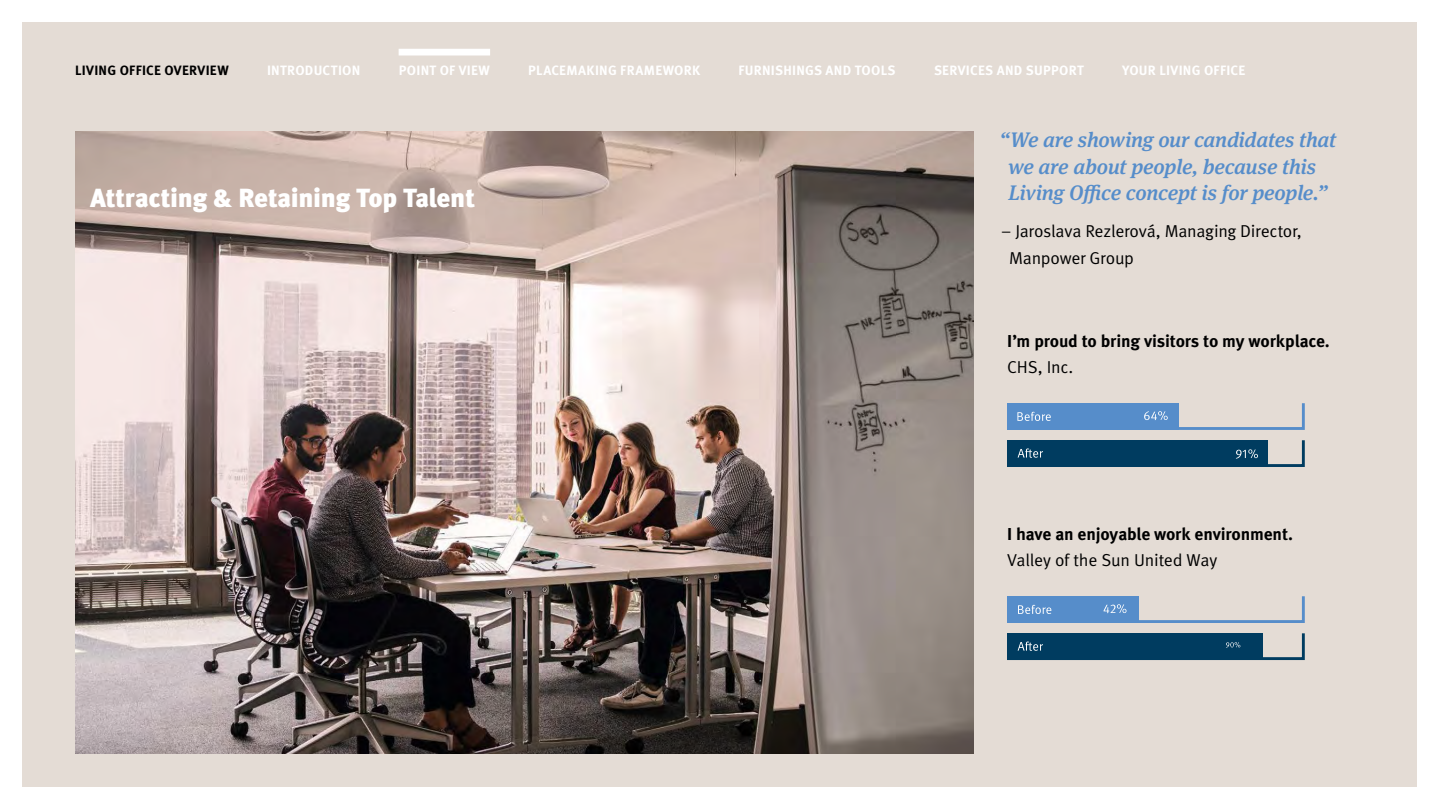
<style>
.page{position:relative;width:1440px;height:810px;background:#fff}
.page>*{position:absolute;margin:0;border:0;box-sizing:border-box;transform-origin:0 0}
.t1{font:900 26.25px "Meta OT";letter-spacing:-.015em;color:#fff}
.t2{font:italic 500 21px/26.2px "Meta Serif OT";letter-spacing:-.01em;color:#568dca;text-align:center}
.t3{font:700 17.25px/26.2px "Meta OT";letter-spacing:-.01em;color:#000}
.t4{font:17.25px/26.2px "Meta OT Norm";letter-spacing:-.015em;color:#000}
.t5{font:700 13.5px "Meta OT";letter-spacing:.02em;color:#fff}
.t6{font:700 13.5px "Meta OT";letter-spacing:.02em;color:#000}
.s1{font-family:"Meta OT Norm";font-weight:400}
</style>
<div class="page">
<div style="left:22px;top:22px;width:1396px;height:766px;background:#e4dcd5"></div>
<img style="left:75px;top:131px;width:899px;height:623px">
<div style="left:1007px;top:402px;width:298px;height:28px;border:3px solid #568dca"></div>
<div style="left:1007px;top:439px;width:298px;height:28px;border:3px solid #003c60"></div>
<div style="left:1007px;top:403px;width:172px;height:27px;background:#568dca"></div>
<div style="left:1007px;top:440px;width:261px;height:27px;background:#003c60"></div>
<svg style="left:1017px;top:412px;width:34px;height:9px"></svg>
<svg style="left:1018px;top:448px;width:25px;height:10px"></svg>
<svg style="left:1144px;top:411px;width:24px;height:9px"></svg>
<svg style="left:1236px;top:449px;width:22px;height:10px"></svg>
<div style="left:1007px;top:595px;width:298px;height:28px;border:3px solid #568dca"></div>
<div style="left:1007px;top:632px;width:298px;height:28px;border:3px solid #003c60"></div>
<div style="left:1007px;top:596px;width:132px;height:27px;background:#568dca"></div>
<div style="left:1007px;top:633px;width:256px;height:27px;background:#003c60"></div>
<svg style="left:1018px;top:642px;width:25px;height:9px"></svg>
<svg style="left:1226px;top:642px;width:14px;height:6px"></svg>
<svg style="left:1018px;top:605px;width:33px;height:9px"></svg>
<svg style="left:1104px;top:604px;width:23px;height:9px"></svg>
<div style="left:399px;top:49px;width:91px;height:7px;background:#fff"></div>
<p class="t6" style="left:75px;top:62px;width:155px">LIVING OFFICE OVERVIEW</p>
<p class="t5" style="left:267px;top:62px;width:95px">INTRODUCTION</p>
<p class="t5" style="left:399px;top:62px;width:93px">POINT OF VIEW</p>
<p class="t5" style="left:528px;top:62px;width:173px">PLACEMAKING FRAMEWORK</p>
<p class="t5" style="left:739px;top:62px;width:159px">FURNISHINGS AND TOOLS</p>
<p class="t5" style="left:934px;top:62px;width:151px">SERVICES AND SUPPORT</p>
<p class="t5" style="left:1122px;top:62px;width:125px">YOUR LIVING OFFICE</p>
<p class="t1" style="left:90px;top:182px;width:387px">Attracting &amp; Retaining Top Talent</p>
<p class="t2" style="left:1000px;top:127px;width:338px">“We are showing our candidates that we are about people, because this<br>Living Office concept is for people.”</p>
<p class="t4" style="left:1009px;top:218px;width:294px;text-indent:-8px">– Jaroslava Rezlerová, Managing Director,<br>Manpower Group</p>
<p class="t3" style="left:1007px;top:328px;width:324px">I’m proud to bring visitors to my workplace.<br><span class="s1">CHS, Inc.</span></p>
<p class="t3" style="left:1007px;top:521px;width:287px">I have an enjoyable work environment.<br><span class="s1">Valley of the Sun United Way</span></p>
</div>
